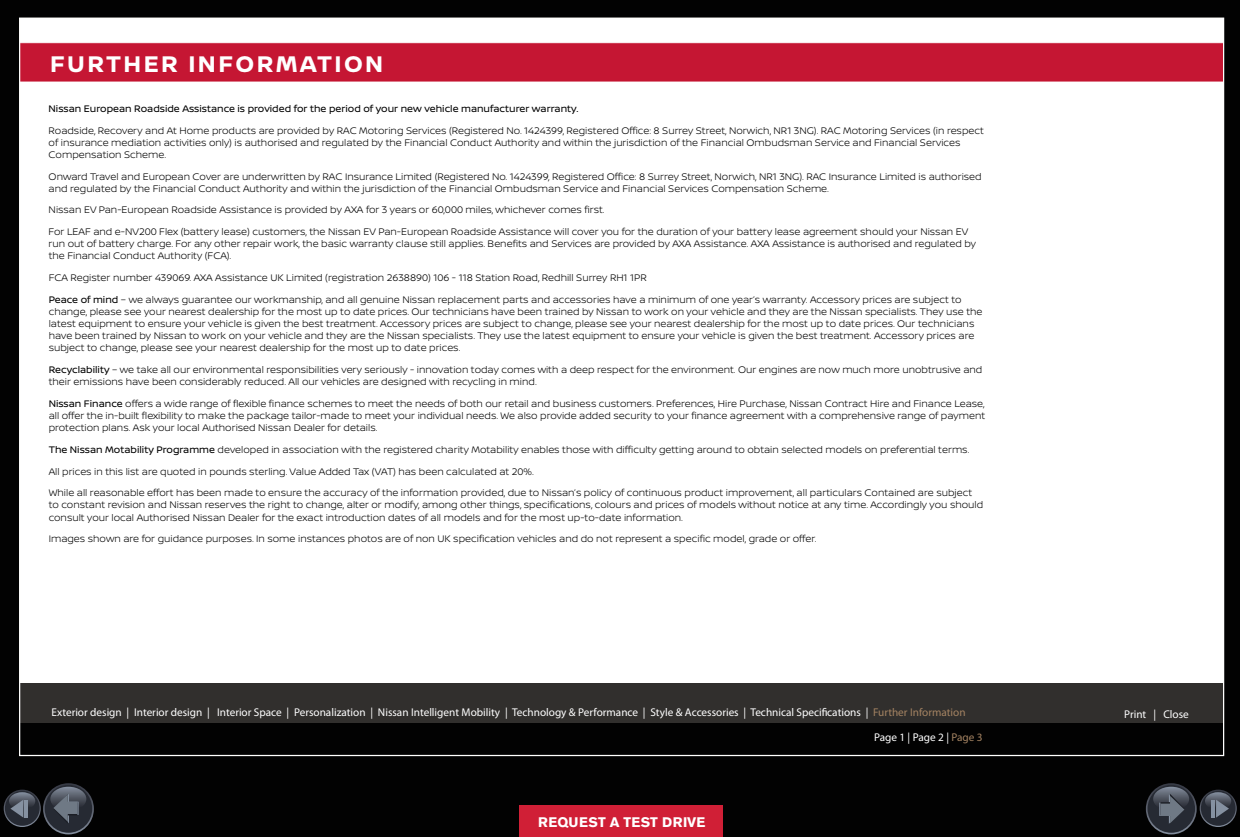
<style>
.page{position:relative;width:1240px;height:837px;background:#fff}
.page>*{position:absolute;margin:0;border:0;box-sizing:border-box;transform-origin:0 0}
.t1{font:700 24px "Nissan Brand";letter-spacing:.1em;color:#fff}
.t2{font:700 13.75px "Nissan AG";letter-spacing:.02em;color:#fff}
.t3{font:11.25px "Myriad Pro";color:#fff}
.t4{font:300 10.12px/12.1px "Nissan Brand";color:#000}
.t5{font:10.12px "Nissan Brand";color:#000}
.s1{font-weight:400}
.s2{color:#a48362}
</style>
<div class="page">
<div style="left:0;top:0;width:1240px;height:836px;background:#020202"></div>
<svg style="left:43px;top:782px;width:51px;height:52px"></svg>
<div style="left:45px;top:784px;width:47px;height:48px;background:#262a33;border-radius:50%"></div>
<svg style="left:50px;top:786px;width:36px;height:24px"></svg>
<svg style="left:4px;top:789px;width:37px;height:37px"></svg>
<div style="left:5px;top:790px;width:35px;height:35px;background:#262a33;border-radius:50%"></div>
<svg style="left:9px;top:792px;width:26px;height:17px"></svg>
<svg style="left:53px;top:793px;width:26px;height:30px"></svg>
<svg style="left:10px;top:799px;width:13px;height:18px"></svg>
<hr style="left:25px;top:799px;width:3px;height:18px;background:#8591a1">
<svg style="left:1146px;top:782px;width:51px;height:52px"></svg>
<div style="left:1148px;top:784px;width:47px;height:48px;background:#262a33;border-radius:50%"></div>
<svg style="left:1153px;top:786px;width:36px;height:24px"></svg>
<svg style="left:1200px;top:789px;width:37px;height:37px"></svg>
<div style="left:1201px;top:790px;width:35px;height:35px;background:#262a33;border-radius:50%"></div>
<svg style="left:1205px;top:792px;width:26px;height:17px"></svg>
<svg style="left:1159px;top:793px;width:25px;height:30px"></svg>
<svg style="left:1216px;top:799px;width:13px;height:18px"></svg>
<hr style="left:1211px;top:799px;width:4px;height:18px;background:#8591a1">
<div style="left:520px;top:805px;width:203px;height:31px;background:#d01f36"></div>
<div style="left:20px;top:18px;width:1203px;height:665px;background:#fff"></div>
<img style="left:21px;top:42px;width:1201px;height:40px">
<div style="left:20px;top:683px;width:1203px;height:39px;background:#312f2d"></div>
<h1 class="t1" style="left:50px;top:55px;width:335px">FURTHER INFORMATION</h1>
<p class="t5" style="left:49px;top:105px;width:531px">Nissan European Roadside Assistance is provided for the period of your new vehicle manufacturer warranty.</p>
<p class="t4" style="left:49px;top:125px;width:937px">Roadside, Recovery and At Home products are provided by RAC Motoring Services (Registered No. 1424399, Registered Office: 8 Surrey Street, Norwich, NR1 3NG). RAC Motoring Services (in respect of insurance mediation activities only) is authorised and regulated by the Financial Conduct Authority and within the jurisdiction of the Financial Ombudsman Service and Financial Services<br>Compensation Scheme.</p>
<p class="t4" style="left:49px;top:171px;width:935px">Onward Travel and European Cover are underwritten by RAC Insurance Limited (Registered No. 1424399, Registered Office: 8 Surrey Street, Norwich, NR1 3NG). RAC Insurance Limited is authorised and regulated by the Financial Conduct Authority and within the jurisdiction of the Financial Ombudsman Service and Financial Services Compensation Scheme.</p>
<p class="t4" style="left:49px;top:200px;width:921px;line-height:21.6px">Nissan EV Pan-European Roadside Assistance is provided by AXA for 3 years or 60,000 miles, whichever comes first.<br>For LEAF and e-NV200 Flex (battery lease) customers, the Nissan EV Pan-European Roadside Assistance will cover you for the duration of your battery lease agreement should your Nissan EV</p>
<p class="t4" style="left:49px;top:239px;width:929px">run out of battery charge. For any other repair work, the basic warranty clause still applies. Benefits and Services are provided by AXA Assistance. AXA Assistance is authorised and regulated by the Financial Conduct Authority (FCA).</p>
<p class="t4" style="left:49px;top:268px;width:914px;line-height:21.6px">FCA Register number 439069. AXA Assistance UK Limited (registration 2638890) 106 - 118 Station Road, Redhill Surrey RH1 1PR<br><span class="s1">Peace of mind</span> – we always guarantee our workmanship, and all genuine Nissan replacement parts and accessories have a minimum of one year’s warranty. Accessory prices are subject to</p>
<p class="t4" style="left:49px;top:306px;width:935px">change, please see your nearest dealership for the most up to date prices. Our technicians have been trained by Nissan to work on your vehicle and they are the Nissan specialists. They use the latest equipment to ensure your vehicle is given the best treatment. Accessory prices are subject to change, please see your nearest dealership for the most up to date prices. Our technicians have been trained by Nissan to work on your vehicle and they are the Nissan specialists. They use the latest equipment to ensure your vehicle is given the best treatment. Accessory prices are subject to change, please see your nearest dealership for the most up to date prices.</p>
<p class="t4" style="left:49px;top:364px;width:935px"><span class="s1">Recyclability</span> – we take all our environmental responsibilities very seriously - innovation today comes with a deep respect for the environment. Our engines are now much more unobtrusive and their emissions have been considerably reduced. All our vehicles are designed with recycling in mind.</p>
<p class="t4" style="left:49px;top:398px;width:938px;text-align:justify"><span class="s1">Nissan Finance</span> offers a wide range of flexible finance schemes to meet the needs of both our retail and business customers. Preferences, Hire Purchase, Nissan Contract Hire and Finance Lease, all offer the in-built flexibility to make the package tailor-made to meet your individual needs. We also provide added security to your finance agreement with a comprehensive range of payment protection plans. Ask your local Authorised Nissan Dealer for details.</p>
<p class="t4" style="left:49px;top:439px;width:925px;line-height:21.6px"><span class="s1">The Nissan Motability Programme</span> developed in association with the registered charity Motability enables those with difficulty getting around to obtain selected models on preferential terms.<br>All prices in this list are quoted in pounds sterling. Value Added Tax (VAT) has been calculated at 20%.<br>While all reasonable effort has been made to ensure the accuracy of the information provided, due to Nissan’s policy of continuous product improvement, all particulars Contained are subject</p>
<p class="t4" style="left:49px;top:499px;width:936px">to constant revision and Nissan reserves the right to change, alter or modify, among other things, specifications, colours and prices of models without notice at any time. Accordingly you should consult your local Authorised Nissan Dealer for the exact introduction dates of all models and for the most up-to-date information.</p>
<p class="t4" style="left:49px;top:533px;width:770px">Images shown are for guidance purposes. In some instances photos are of non UK specification vehicles and do not represent a specific model, grade or offer.</p>
<p class="t3" style="left:51px;top:708px;width:916px">Exterior design | Interior design | Interior Space | Personalization | Nissan Intelligent Mobility | Technology &amp; Performance | Style &amp; Accessories | Technical Specifications | <span class="s2">Further Information</span></p>
<p class="t3" style="left:1124px;top:709px;width:66px">Print | Close</p>
<h2 class="t2" style="left:538px;top:813px;width:169px">REQUEST A TEST DRIVE</h2>
<p class="t3" style="left:874px;top:733px;width:110px">Page 1 | Page 2 | <span class="s2">Page 3</span></p>
</div>
